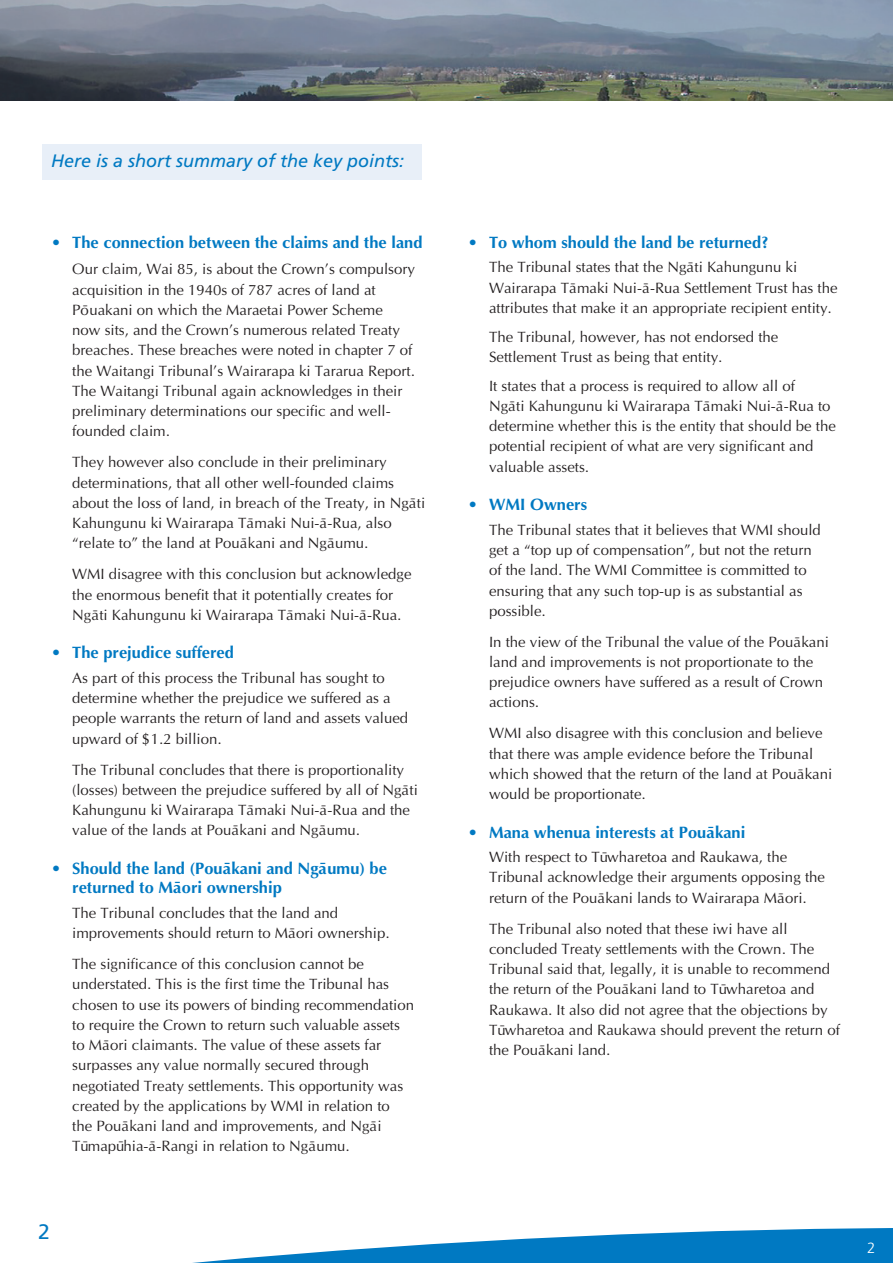
<style>
.page{position:relative;width:893px;height:1263px;background:#fff}
.page>*{position:absolute;margin:0;border:0;box-sizing:border-box;transform-origin:0 0}
.t1{font:21px "Frutiger";color:#0079c2}
.t2{font:italic 18px "Frutiger";color:#0079c2}
.t3{font:700 16.5px/19.5px "Optima NZ";color:#0079c2}
.t4{font:15px/20.2px "Optima NZ";color:#231f20}
.t5{font:300 14.85px "Frutiger";color:#fff}
</style>
<div class="page">
<div style="left:43px;top:145px;width:379px;height:35px;background:#e8eff8"></div>
<img style="left:0;top:0;width:893px;height:100px">
<svg style="left:192px;top:1228px;width:701px;height:35px"></svg>
<p class="t2" style="left:51px;top:150px;width:355px">Here is a short summary of the key points:</p>
<p class="t3" style="left:51px;top:232px;width:373px">• The connection between the claims and the land</p>
<p class="t4" style="left:72px;top:259px;width:344px">Our claim, Wai 85, is about the Crown’s compulsory acquisition in the 1940s of 787 acres of land at Po¯uakani on which the Maraetai Power Scheme now sits, and the Crown’s numerous related Treaty breaches. These breaches were noted in chapter 7 of the Waitangi Tribunal’s Wairarapa ki Tararua Report.<br>The Waitangi Tribunal again acknowledges in their preliminary determinations our specific and well&shy;founded claim.</p>
<p class="t4" style="left:72px;top:452px;width:354px">They however also conclude in their preliminary determinations, that all other well-founded claims about the loss of land, in breach of the Treaty, in Nga¯ti Kahungunu ki Wairarapa Ta¯maki Nui-a¯-Rua, also “relate to” the land at Poua¯kani and Nga¯umu.</p>
<p class="t4" style="left:72px;top:564px;width:341px">WMI disagree with this conclusion but acknowledge the enormous benefit that it potentially creates for<br>Nga¯ti Kahungunu ki Wairarapa Ta¯maki Nui-a¯-Rua.</p>
<p class="t3" style="left:51px;top:643px;width:184px">• The prejudice suffered</p>
<p class="t4" style="left:72px;top:668px;width:337px">As part of this process the Tribunal has sought to determine whether the prejudice we suffered as a people warrants the return of land and assets valued upward of $1.2 billion.</p>
<p class="t4" style="left:72px;top:759px;width:347px">The Tribunal concludes that there is proportionality (losses) between the prejudice suffered by all of Nga¯ti Kahungunu ki Wairarapa Ta¯maki Nui-a¯-Rua and the value of the lands at Poua¯kani and Nga¯umu.</p>
<p class="t3" style="left:72px;top:858px;width:316px;text-indent:-21px">• Should the land (Poua¯kani and Nga¯umu) be returned to Ma¯ori ownership</p>
<p class="t4" style="left:72px;top:903px;width:319px">The Tribunal concludes that the land and improvements should return to Ma¯ori ownership.</p>
<p class="t4" style="left:72px;top:954px;width:343px">The significance of this conclusion cannot be understated. This is the first time the Tribunal has chosen to use its powers of binding recommendation to require the Crown to return such valuable assets to Ma¯ori claimants. The value of these assets far surpasses any value normally secured through negotiated Treaty settlements. This opportunity was created by the applications by WMI in relation to<br>the Poua¯kani land and improvements, and Nga¯i Tu¯mapu¯hia-a¯-Rangi in relation to Nga¯umu.</p>
<h1 class="t1" style="left:38px;top:1219px;width:13px">2</h1>
<p class="t3" style="left:468px;top:232px;width:302px">• To whom should the land be returned?</p>
<p class="t4" style="left:489px;top:257px;width:350px">The Tribunal states that the Nga¯ti Kahungunu ki<br>Wairarapa Ta¯maki Nui-a¯-Rua Settlement Trust has the attributes that make it an appropriate recipient entity.</p>
<p class="t4" style="left:489px;top:326px;width:291px">The Tribunal, however, has not endorsed the<br>Settlement Trust as being that entity.</p>
<p class="t4" style="left:489px;top:375px;width:348px">It states that a process is required to allow all of<br>Nga¯ti Kahungunu ki Wairarapa Ta¯maki Nui-a¯-Rua to determine whether this is the entity that should be the potential recipient of what are very significant and valuable assets.</p>
<p class="t3" style="left:468px;top:495px;width:121px">• WMI Owners</p>
<p class="t4" style="left:489px;top:520px;width:333px">The Tribunal states that it believes that WMI should get a “top up of compensation”, but not the return of the land. The WMI Committee is committed to ensuring that any such top-up is as substantial as possible.</p>
<p class="t4" style="left:489px;top:631px;width:341px">In the view of the Tribunal the value of the Poua¯kani land and improvements is not proportionate to the prejudice owners have suffered as a result of Crown actions.</p>
<p class="t4" style="left:489px;top:723px;width:345px">WMI also disagree with this conclusion and believe that there was ample evidence before the Tribunal which showed that the return of the land at Poua¯kani would be proportionate.</p>
<p class="t3" style="left:468px;top:822px;width:279px">• Mana whenua interests at Poua¯kani</p>
<p class="t4" style="left:489px;top:847px;width:337px">With respect to Tu¯wharetoa and Raukawa, the<br>Tribunal acknowledge their arguments opposing the return of the Poua¯kani lands to Wairarapa Ma¯ori.</p>
<p class="t4" style="left:489px;top:918px;width:352px">The Tribunal also noted that these iwi have all concluded Treaty settlements with the Crown. The Tribunal said that, legally, it is unable to recommend the return of the Poua¯kani land to Tu¯wharetoa and Raukawa. It also did not agree that the objections by Tu¯wharetoa and Raukawa should prevent the return of the Poua¯kani land.</p>
<p class="t5" style="left:867px;top:1239px;width:10px">2</p>
</div>
